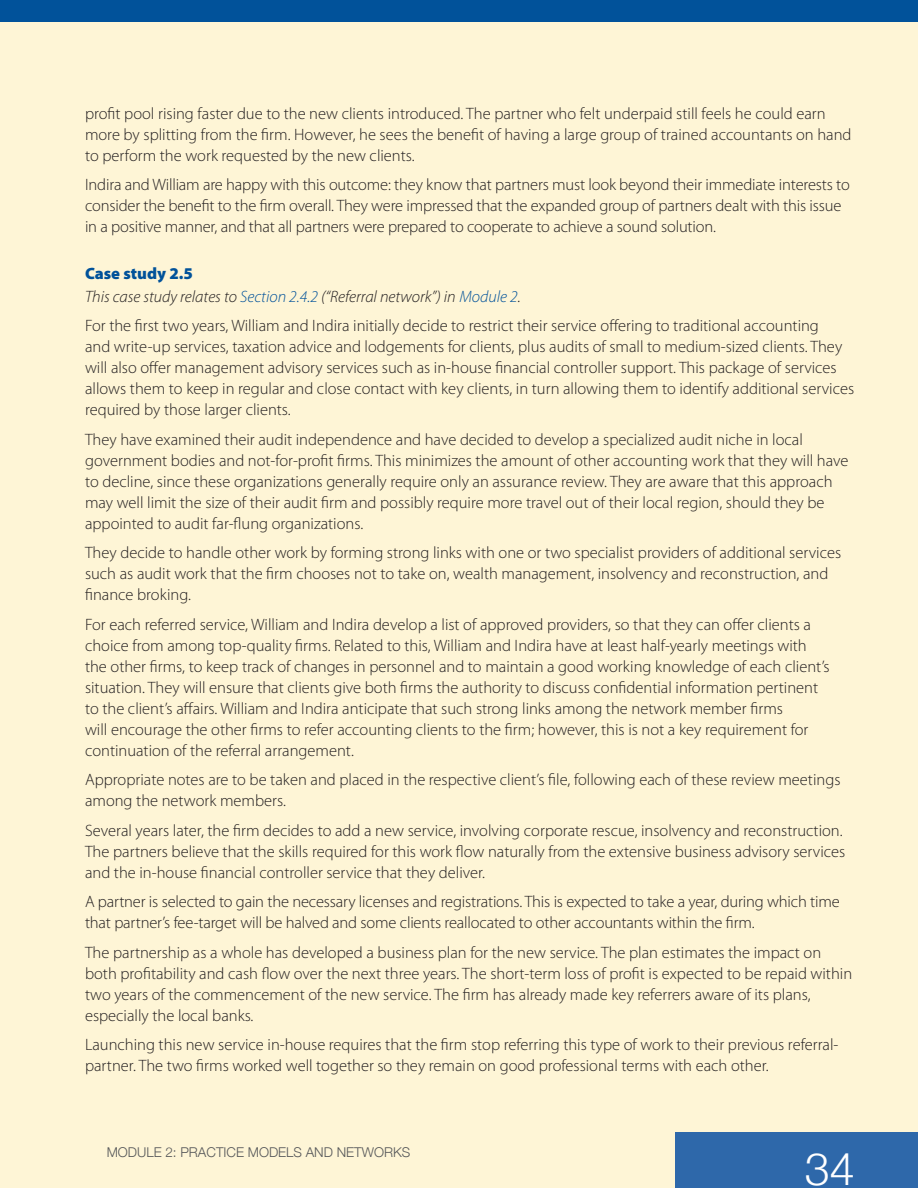
<style>
.page{position:relative;width:918px;height:1188px;background:#fef5d6}
.page>*{position:absolute;margin:0;border:0;box-sizing:border-box;transform-origin:0 0}
.t1{font:300 45px "Helvetica Neue";color:#fff}
.Body_text{font:300 16.5px/21px "Myriad Pro";color:#231f20}
.Body_text-2{font:italic 300 16.5px "Myriad Pro";color:#231f20}
.B_head{font:900 16.5px "Myriad Pro";color:#01529a}
.t2{font:300 13.5px "Helvetica Neue";color:#57585a}
.s1{color:#01529a}
</style>
<div class="page">
<div style="left:675px;top:1133px;width:243px;height:55px;background:#2e68aa"></div>
<div style="left:0;top:0;width:918px;height:21px;background:#01529a"></div>
<p class="Body_text" style="left:85px;top:103px;width:768px">profit pool rising faster due to the new clients introduced. The partner who felt underpaid still feels he could earn more by splitting from the firm. However, he sees the benefit of having a large group of trained accountants on hand to perform the work requested by the new clients.</p>
<p class="Body_text" style="left:85px;top:174px;width:766px">Indira and William are happy with this outcome: they know that partners must look beyond their immediate interests to consider the benefit to the firm overall. They were impressed that the expanded group of partners dealt with this issue in a positive manner, and that all partners were prepared to cooperate to achieve a sound solution.</p>
<p class="B_head" style="left:85px;top:264px;width:109px">Case study 2.5</p>
<p class="Body_text-2" style="left:85px;top:288px;width:437px">This case study relates to <span class="s1">Section 2.4.2</span> (“Referral network”) in <span class="s1">Module 2</span>.</p>
<p class="Body_text" style="left:85px;top:316px;width:771px">For the first two years, William and Indira initially decide to restrict their service offering to traditional accounting<br>and write-up services, taxation advice and lodgements for clients, plus audits of small to medium-sized clients. They will also offer management advisory services such as in-house financial controller support. This package of services allows them to keep in regular and close contact with key clients, in turn allowing them to identify additional services required by those larger clients.</p>
<p class="Body_text" style="left:85px;top:429px;width:765px">They have examined their audit independence and have decided to develop a specialized audit niche in local government bodies and not-for-profit firms. This minimizes the amount of other accounting work that they will have to decline, since these organizations generally require only an assurance review. They are aware that this approach may well limit the size of their audit firm and possibly require more travel out of their local region, should they be appointed to audit far-flung organizations.</p>
<p class="Body_text" style="left:85px;top:543px;width:758px">They decide to handle other work by forming strong links with one or two specialist providers of additional services such as audit work that the firm chooses not to take on, wealth management, insolvency and reconstruction, and finance broking.</p>
<p class="Body_text" style="left:85px;top:614px;width:746px">For each referred service, William and Indira develop a list of approved providers, so that they can offer clients a choice from among top-quality firms. Related to this, William and Indira have at least half-yearly meetings with the other firms, to keep track of changes in personnel and to maintain a good working knowledge of each client’s situation. They will ensure that clients give both firms the authority to discuss confidential information pertinent to the client’s affairs. William and Indira anticipate that such strong links among the network member firms<br>will encourage the other firms to refer accounting clients to the firm; however, this is not a key requirement for continuation of the referral arrangement.</p>
<p class="Body_text" style="left:85px;top:770px;width:757px">Appropriate notes are to be taken and placed in the respective client’s file, following each of these review meetings among the network members.</p>
<p class="Body_text" style="left:85px;top:820px;width:762px">Several years later, the firm decides to add a new service, involving corporate rescue, insolvency and reconstruction.<br>The partners believe that the skills required for this work flow naturally from the extensive business advisory services and the in-house financial controller service that they deliver.</p>
<p class="Body_text" style="left:85px;top:892px;width:756px">A partner is selected to gain the necessary licenses and registrations. This is expected to take a year, during which time that partner’s fee-target will be halved and some clients reallocated to other accountants within the firm.</p>
<p class="Body_text" style="left:85px;top:942px;width:769px">The partnership as a whole has developed a business plan for the new service. The plan estimates the impact on both profitability and cash flow over the next three years. The short-term loss of profit is expected to be repaid within two years of the commencement of the new service. The firm has already made key referrers aware of its plans, especially the local banks.</p>
<p class="Body_text" style="left:85px;top:1035px;width:755px">Launching this new service in-house requires that the firm stop referring this type of work to their previous referral&shy;partner. The two firms worked well together so they remain on good professional terms with each other.</p>
<p class="t2" style="left:107px;top:1144px;width:305px">MODULE 2: PRACTICE MODELS AND NETWORKS</p>
<h1 class="t1" style="left:805px;top:1141px;width:52px">34</h1>
</div>
